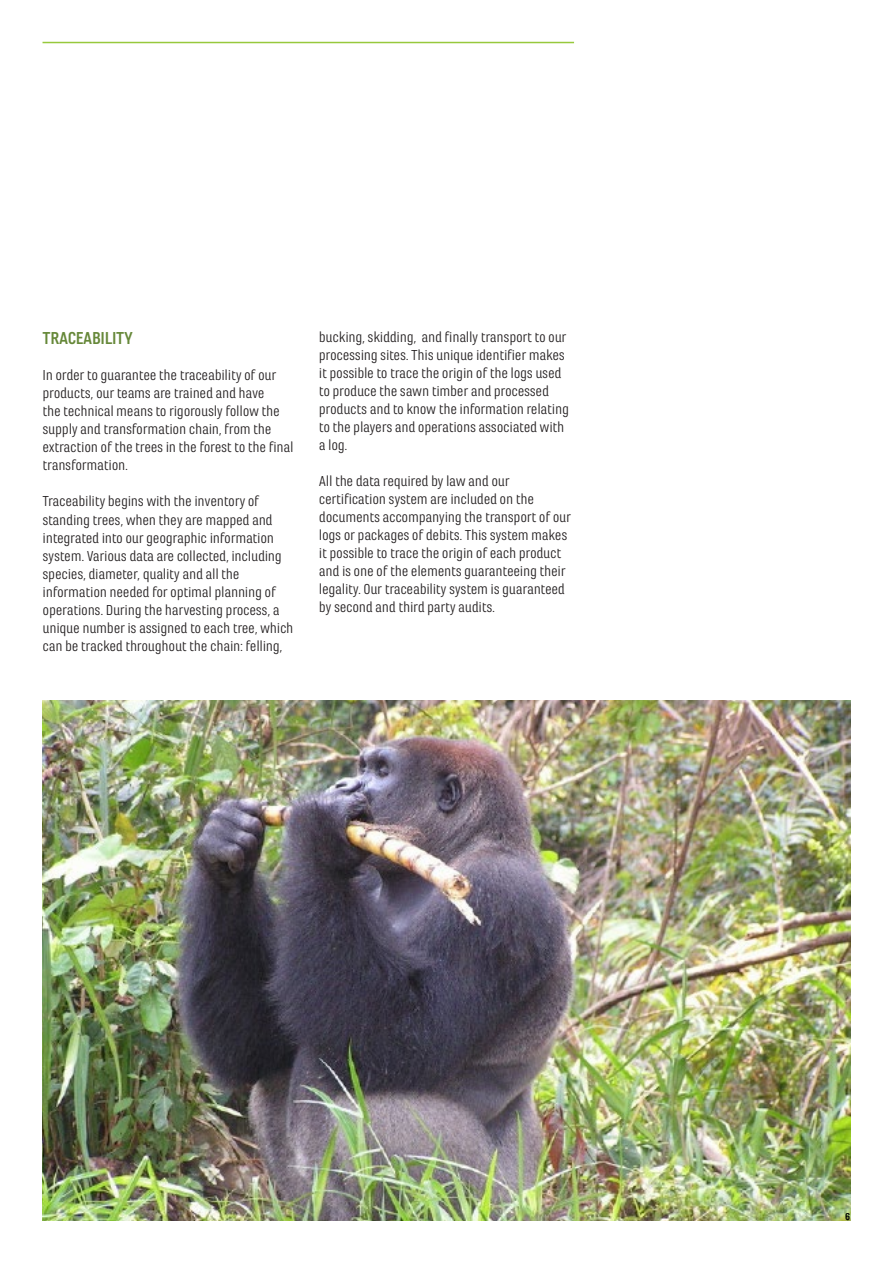
<style>
.page{position:relative;width:893px;height:1263px;background:#fff}
.page>*{position:absolute;margin:0;border:0;box-sizing:border-box;transform-origin:0 0}
.Body_Copy{font:700 18px "Marianina Wd FY";letter-spacing:-.02em;color:#668839}
.Body_Copy-2{font:15px/18px "Marianina Wd FY";letter-spacing:-.02em;color:#231f20}
.t1{font:700 10.5px "Marianina Wd FY";color:#231f20}
</style>
<div class="page">
<hr style="left:43px;top:42px;width:531px;height:1px;background:#97c93c">
<img style="left:43px;top:700px;width:807px;height:520px">
<p class="Body_Copy" style="left:43px;top:329px;width:92px">TRACEABILITY</p>
<p class="Body_Copy-2" style="left:43px;top:366px;width:252px">In order to guarantee the traceability of our products, our teams are trained and have<br>the technical means to rigorously follow the supply and transformation chain, from the extraction of the trees in the forest to the final transformation.</p>
<p class="Body_Copy-2" style="left:43px;top:492px;width:253px">Traceability begins with the inventory of standing trees, when they are mapped and integrated into our geographic information system. Various data are collected, including species, diameter, quality and all the information needed for optimal planning of operations. During the harvesting process, a unique number is assigned to each tree, which can be tracked throughout the chain: felling,</p>
<p class="Body_Copy-2" style="left:319px;top:328px;width:252px">bucking, skidding, and finally transport to our processing sites. This unique identifier makes it possible to trace the origin of the logs used to produce the sawn timber and processed products and to know the information relating to the players and operations associated with a log.</p>
<p class="Body_Copy-2" style="left:319px;top:472px;width:254px">All the data required by law and our certification system are included on the documents accompanying the transport of our logs or packages of debits. This system makes it possible to trace the origin of each product and is one of the elements guaranteeing their legality. Our traceability system is guaranteed by second and third party audits.</p>
<p class="t1" style="left:845px;top:1211px;width:7px">6</p>
</div>
